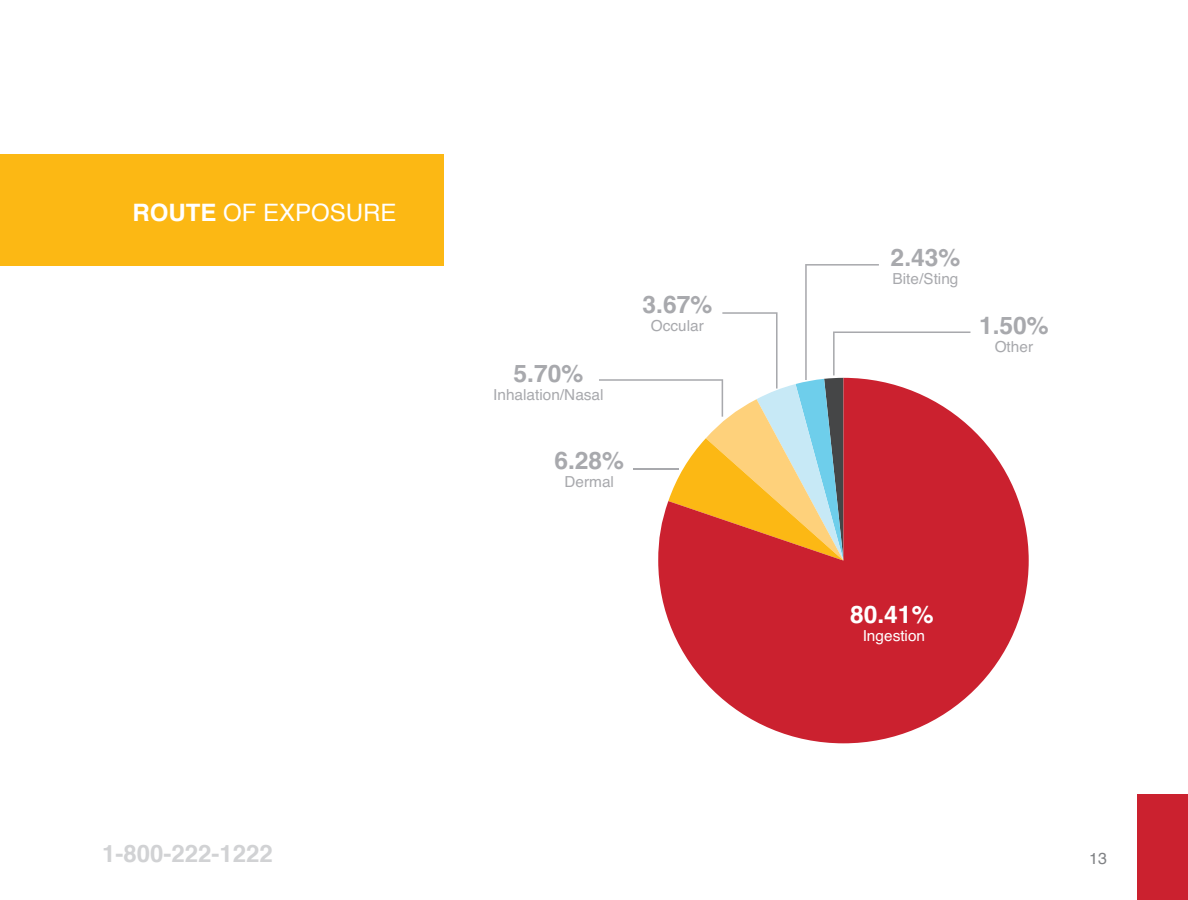
<style>
.page{position:relative;width:1188px;height:900px;background:#fff}
.page>*{position:absolute;margin:0;border:0;box-sizing:border-box;transform-origin:0 0}
.t1{font:700 24.4px "Helvetica";color:#a8a9ad}
.t2{font:700 24.4px "Helvetica";color:#fff}
.t3{font:24px "Helvetica";color:#fff}
.t4{font:700 24px "Helvetica";color:#d1d2d4}
.t5{font:16px "Helvetica";color:#808285}
.t6{font:15.2px "Helvetica";color:#a8a9ad}
.t7{font:15.2px "Helvetica";color:#fff}
.s1{font-weight:700}
</style>
<div class="page">
<div style="left:1138px;top:794px;width:50px;height:106px;background:#cb212f"></div>
<div style="left:0;top:154px;width:444px;height:112px;background:#fcb814"></div>
<svg style="left:658px;top:427px;width:371px;height:316px;fill:#cb212f"></svg>
<svg style="left:599px;top:264px;width:371px;height:297px"></svg>
<hr style="left:633px;top:468px;width:46px;height:1px;background:#a8a9ad">
<p class="t3" style="left:132px;top:194px;width:266px"><span class="s1">ROUTE</span> OF EXPOSURE</p>
<p class="t1" style="left:513px;top:353px;width:71px">5.70%</p>
<p class="t6" style="left:493px;top:383px;width:112px">Inhalation/Nasal</p>
<p class="t1" style="left:643px;top:285px;width:71px">3.67%</p>
<p class="t6" style="left:651px;top:314px;width:55px">Occular</p>
<p class="t1" style="left:554px;top:441px;width:71px">6.28%</p>
<p class="t6" style="left:564px;top:470px;width:51px">Dermal</p>
<p class="t1" style="left:891px;top:237px;width:71px">2.43%</p>
<p class="t6" style="left:893px;top:267px;width:67px">Bite/Sting</p>
<p class="t1" style="left:979px;top:305px;width:71px">1.50%</p>
<p class="t6" style="left:995px;top:335px;width:40px">Other</p>
<p class="t2" style="left:850px;top:595px;width:85px">80.41%</p>
<p class="t7" style="left:863px;top:624px;width:64px">Ingestion</p>
<h2 class="t4" style="left:102px;top:834px;width:172px">1-800-222-1222</h2>
<p class="t5" style="left:1089px;top:846px;width:19px">13</p>
</div>
